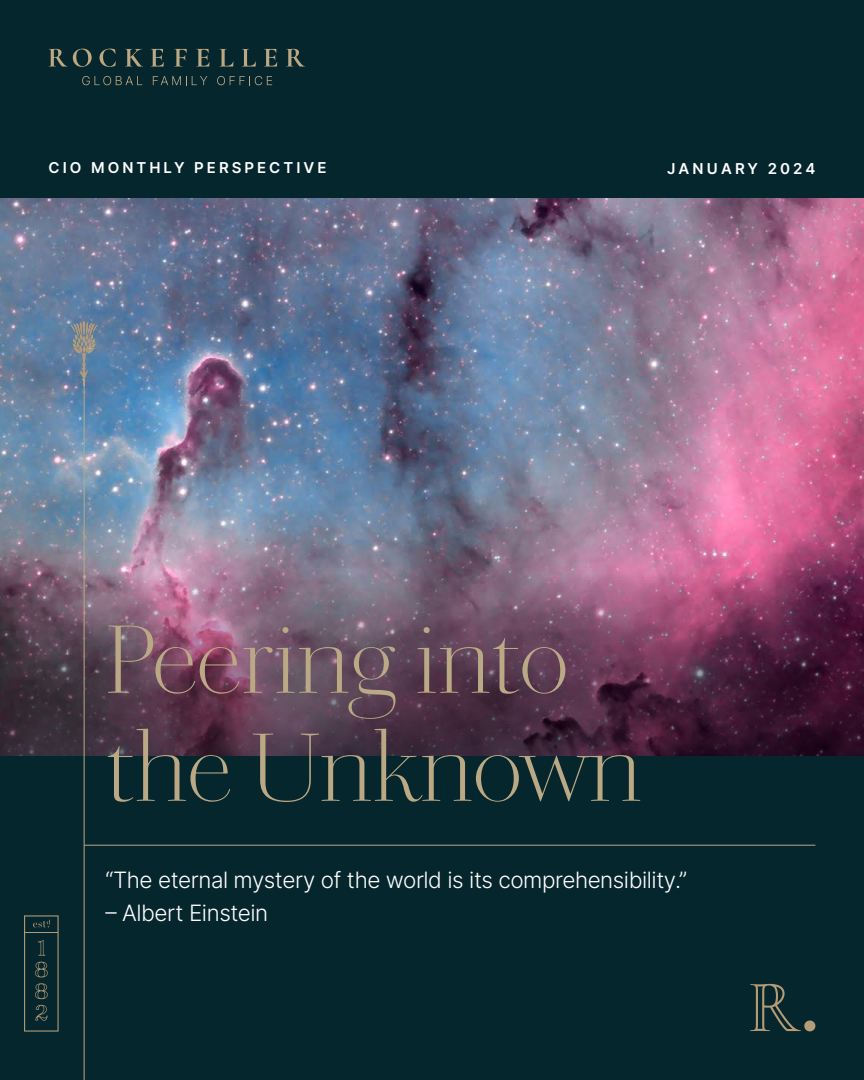
<style>
.page{position:relative;width:864px;height:1080px;background:#06262d}
.page>*{position:absolute;margin:0;border:0;box-sizing:border-box;transform-origin:0 0}
.t1{font:200 97.5px/108px "Chiswick Headline";color:#baa984}
.t2{font:300 22.5px "Inter";letter-spacing:-.02em;color:#fff}
.t3{font:600 15px "Inter";letter-spacing:.2em;color:#fff}
</style>
<div class="page">
<img style="left:0;top:198px;width:864px;height:378px">
<svg style="left:49px;top:49px;width:43px;height:18px"></svg>
<svg style="left:100px;top:49px;width:16px;height:18px"></svg>
<svg style="left:125px;top:49px;width:18px;height:18px"></svg>
<svg style="left:151px;top:49px;width:13px;height:18px"></svg>
<svg style="left:174px;top:49px;width:13px;height:18px"></svg>
<svg style="left:196px;top:49px;width:14px;height:18px"></svg>
<svg style="left:219px;top:49px;width:14px;height:18px"></svg>
<svg style="left:242px;top:49px;width:14px;height:18px"></svg>
<svg style="left:264px;top:49px;width:13px;height:18px"></svg>
<svg style="left:286px;top:49px;width:19px;height:18px"></svg>
<svg style="left:82px;top:76px;width:60px;height:9px"></svg>
<svg style="left:153px;top:76px;width:54px;height:9px"></svg>
<svg style="left:217px;top:76px;width:55px;height:9px"></svg>
<svg style="left:70px;top:321px;width:28px;height:65px;background:#728596"></svg>
<hr style="left:84px;top:845px;width:731px;height:1px;background:#baa984">
<svg style="left:24px;top:915px;width:35px;height:117px"></svg>
<hr style="left:24px;top:932px;width:34px;height:1px;background:#b49c76">
<svg style="left:750px;top:984px;width:51px;height:47px"></svg>
<div style="left:804px;top:1021px;width:11px;height:10px;background:#b49c76;border-radius:50%"></div>
<svg style="left:0;top:576px;width:864px;height:179px;background:#613e56"></svg>
<hr style="left:84px;top:379px;width:1px;height:701px;background:#baa984">
<p class="t3" style="left:49px;top:157px;width:279px">CIO MONTHLY PERSPECTIVE</p>
<p class="t3" style="left:667px;top:157px;width:150px">JANUARY 2024</p>
<h1 class="t1" style="left:106px;top:604px;width:538px">Peering into the Unknown</h1>
<p class="t2" style="left:106px;top:864px;width:583px">“The eternal mystery of the world is its comprehensibility.”</p>
<p class="t2" style="left:106px;top:896px;width:164px">– Albert Einstein</p>
</div>
